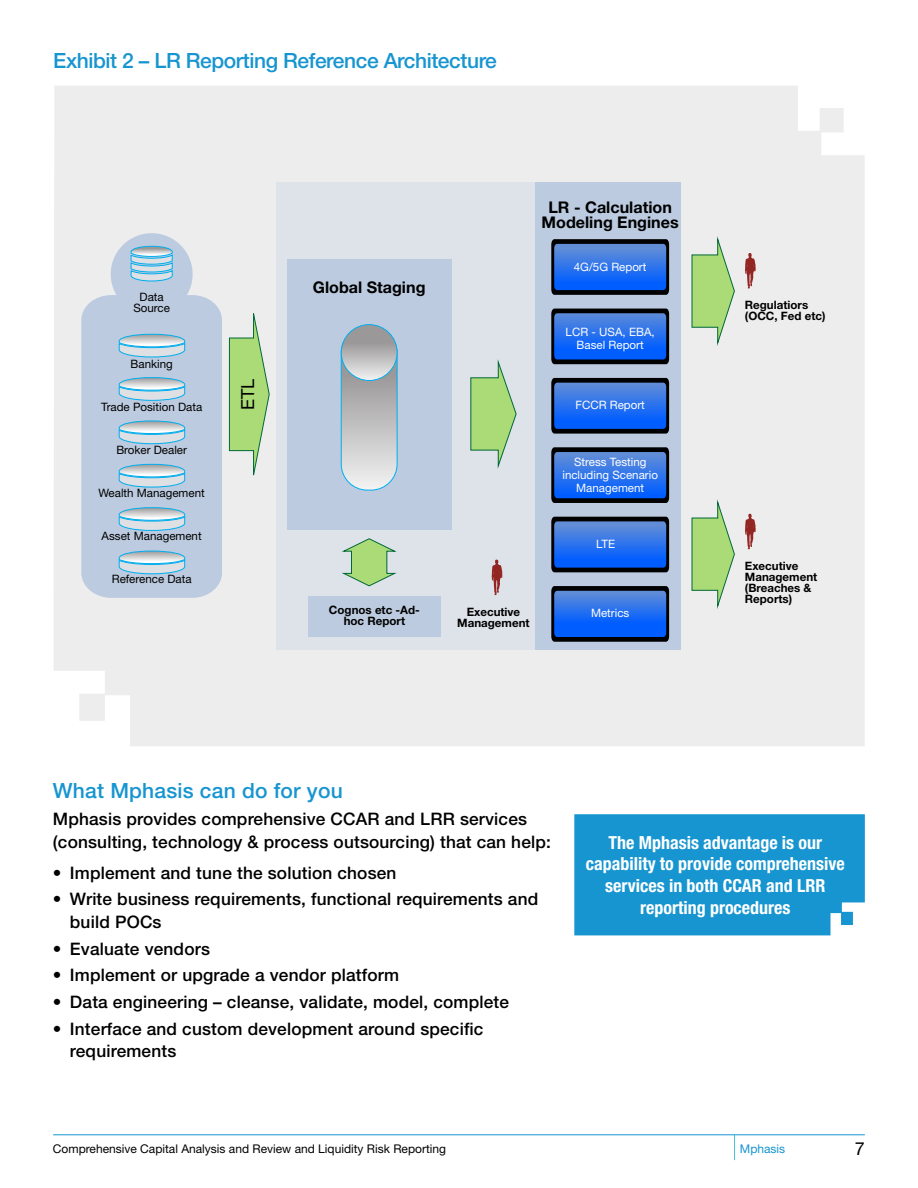
<style>
.page{position:relative;width:918px;height:1188px;background:#fff}
.page>*{position:absolute;margin:0;border:0;box-sizing:border-box;transform-origin:0 0}
.t1{font:500 21px "Helvetica Neue LT Std";letter-spacing:-.02em;color:#1795d0}
.t2{font:500 21px "Helvetica Neue LT Std";letter-spacing:.01em;color:#1795d0}
.t3{font:700 condensed 18px/21.6px "Helvetica Neue LT Std";color:#fff;text-align:center}
.t4{font:18px "Helvetica Neue LT Std";color:#000}
.t5{font:18px "Helvetica Neue";color:#000}
.t6{font:500 17.25px/22.5px "Helvetica Neue LT Std";letter-spacing:.01em;color:#000}
.t7{font:700 16.05px/15.3px "Helvetica Neue LT Std";color:#000;text-align:center}
.t8{font:12px "Helvetica Neue";color:#000}
.t9{font:12px "Helvetica Neue";color:#1795d0}
.t10{font:700 11.55px/10.9px "Helvetica Neue LT Std";color:#000}
.t11{font:11.55px/13px "Helvetica Neue LT Std";color:#fff;text-align:center}
.t12{font:11.55px/10.9px "Helvetica Neue LT Std";color:#000;text-align:center}
</style>
<div class="page">
<svg style="left:734px;top:1136px;width:1px;height:24px"></svg>
<hr style="left:53px;top:1135px;width:812px;height:1px;background:#1795d0">
<div style="left:54px;top:86px;width:811px;height:660px;background:#ededee"></div>
<div style="left:276px;top:182px;width:405px;height:468px;background:#dee2e9"></div>
<div style="left:535px;top:182px;width:146px;height:468px;background:#bccbdf"></div>
<svg style="left:551px;top:239px;width:118px;height:56px;background:#265cba"></svg>
<div style="left:111px;top:233px;width:82px;height:82px;background:#bccbdf;border-radius:50%"></div>
<svg style="left:551px;top:309px;width:118px;height:55px;background:#1d59bf"></svg>
<svg style="left:551px;top:378px;width:118px;height:56px;background:#225bbc"></svg>
<svg style="left:551px;top:447px;width:118px;height:56px;background:#275dba"></svg>
<svg style="left:551px;top:517px;width:118px;height:55px;background:#245cbd"></svg>
<svg style="left:551px;top:586px;width:118px;height:56px;background:#1d58be"></svg>
<svg style="left:492px;top:560px;width:10px;height:35px"></svg>
<svg style="left:691px;top:235px;width:44px;height:113px;background:#bddca5"></svg>
<svg style="left:691px;top:498px;width:44px;height:113px;background:#bddca5"></svg>
<svg style="left:470px;top:359px;width:47px;height:110px"></svg>
<svg style="left:342px;top:538px;width:55px;height:49px"></svg>
<div style="left:308px;top:596px;width:133px;height:41px;background:#bccbdf"></div>
<svg style="left:745px;top:253px;width:11px;height:36px"></svg>
<svg style="left:745px;top:514px;width:11px;height:35px"></svg>
<svg style="left:229px;top:306px;width:41px;height:177px;background:#bedca6"></svg>
<div style="left:287px;top:259px;width:165px;height:270px;background:#bccbdf"></div>
<svg style="left:81px;top:295px;width:141px;height:303px;background:#baccdf"></svg>
<svg style="left:341px;top:330px;width:56px;height:160px;background:#bdc3c7"></svg>
<svg style="left:341px;top:325px;width:56px;height:55px;background:#b2b4b6"></svg>
<div style="left:341px;top:324px;width:56px;height:57px;border:1px solid #00aeef;border-radius:50%"></div>
<svg style="left:131px;top:246px;width:42px;height:35px"></svg>
<div style="left:574px;top:814px;width:291px;height:121px;background:#1795d0"></div>
<p class="t1" style="left:53px;top:48px;width:445px">Exhibit 2 – LR Reporting Reference Architecture</p>
<p class="t12" style="left:133px;top:291px;width:38px">Data<br>Source</p>
<p class="t12" style="left:131px;top:359px;width:44px">Banking</p>
<p class="t12" style="left:101px;top:402px;width:103px">Trade Position Data</p>
<p class="t12" style="left:116px;top:445px;width:72px">Broker Dealer</p>
<p class="t12" style="left:99px;top:488px;width:108px">Wealth Management</p>
<p class="t12" style="left:102px;top:531px;width:102px">Asset Management</p>
<p class="t12" style="left:112px;top:574px;width:81px">Reference Data</p>
<p class="t4" style="left:237px;top:410px;width:33px;rotate:-90deg">ETL</p>
<p class="t7" style="left:313px;top:280px;width:114px">Global Staging</p>
<p class="t7" style="left:542px;top:199px;width:139px">LR - Calculation<br>Modeling Engines</p>
<p class="t11" style="left:574px;top:260px;width:74px">4G/5G Report</p>
<p class="t11" style="left:566px;top:326px;width:91px">LCR - USA, EBA,<br>Basel Report</p>
<p class="t11" style="left:575px;top:399px;width:71px">FCCR Report</p>
<p class="t11" style="left:562px;top:455px;width:97px">Stress Testing including Scenario<br>Management</p>
<p class="t11" style="left:596px;top:537px;width:21px">LTE</p>
<p class="t10" style="left:329px;top:605px;width:93px">Cognos etc -Ad-</p>
<p class="t11" style="left:591px;top:607px;width:40px">Metrics</p>
<p class="t10" style="left:344px;top:616px;width:63px">hoc Report</p>
<p class="t10" style="left:457px;top:606px;width:74px;text-align:center">Executive<br>Management</p>
<p class="t10" style="left:745px;top:299px;width:82px">Regulatiors (OCC, Fed etc)</p>
<p class="t10" style="left:745px;top:560px;width:74px">Executive<br>Management (Breaches &amp;<br>Reports)</p>
<p class="t2" style="left:53px;top:778px;width:291px">What Mphasis can do for you</p>
<p class="t6" style="left:53px;top:808px;width:500px">Mphasis provides comprehensive CCAR and LRR services (consulting, technology &amp; process outsourcing) that can help:</p>
<p class="t6" style="left:53px;top:861px;width:345px">• Implement and tune the solution chosen</p>
<p class="t6" style="left:70px;top:888px;width:470px;text-indent:-17px">• Write business requirements, functional requirements and build POCs</p>
<p class="t6" style="left:53px;top:937px;width:159px">• Evaluate vendors</p>
<p class="t6" style="left:53px;top:964px;width:348px">• Implement or upgrade a vendor platform</p>
<p class="t6" style="left:53px;top:991px;width:458px">• Data engineering – cleanse, validate, model, complete</p>
<p class="t6" style="left:70px;top:1017px;width:415px;text-indent:-17px">• Interface and custom development around specific requirements</p>
<p class="t3" style="left:586px;top:831px;width:261px">The Mphasis advantage is our capability to provide comprehensive services in both CCAR and LRR reporting procedures</p>
<p class="t8" style="left:53px;top:1142px;width:395px">Comprehensive Capital Analysis and Review and Liquidity Risk Reporting</p>
<p class="t9" style="left:740px;top:1142px;width:47px">Mphasis</p>
<p class="t5" style="left:855px;top:1138px;width:12px">7</p>
</div>
